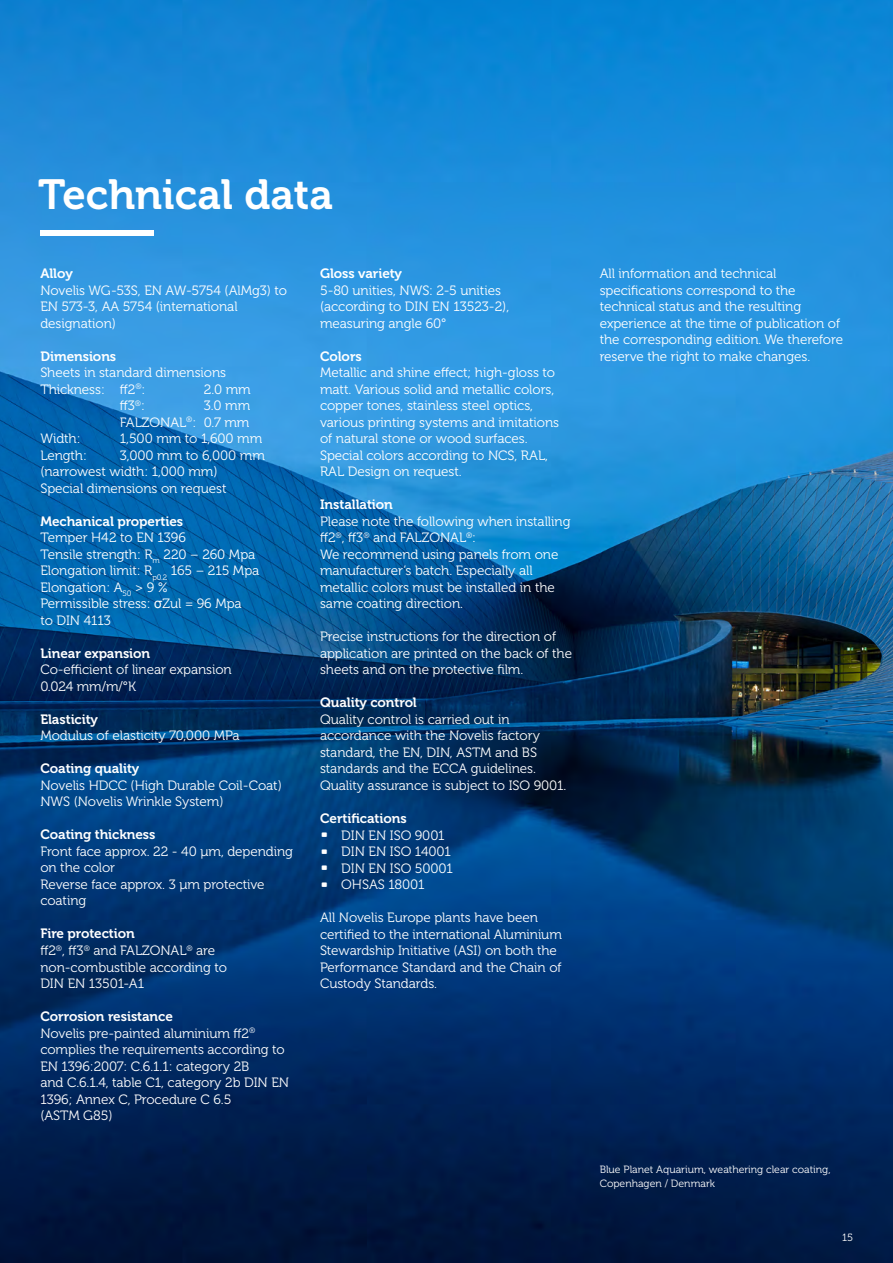
<style>
.page{position:relative;width:893px;height:1263px;background:#fff}
.page>*{position:absolute;margin:0;border:0;box-sizing:border-box;transform-origin:0 0}
.t1{font:42px "Museo 700";color:#fff}
.t2{font:13.5px/16.5px "Museo 300";letter-spacing:-.005em;color:#fff}
.t3{font:13.5px "Museo 700";letter-spacing:-.005em;color:#fff}
.t4{font:10.5px/13.5px "Museo 300";color:#fff}
.s1{font-family:"Arial"}
.s2{font-family:"Nuvo Pro";font-weight:700;font-size:21px}
</style>
<div class="page">
<img style="left:0;top:0;width:893px;height:1263px">
<div style="left:40px;top:230px;width:113px;height:6px;background:#fff"></div>
<h1 class="t1" style="left:38px;top:171px;width:296px">Technical data</h1>
<p class="t3" style="left:40px;top:266px;width:34px">Alloy</p>
<p class="t2" style="left:40px;top:282px;width:248px">Novelis WG-53S, EN AW-5754 (AlMg3) to<br>EN 573-3, AA 5754 (international designation)</p>
<p class="t3" style="left:40px;top:349px;width:77px">Dimensions</p>
<p class="t2" style="left:40px;top:365px;width:187px">Sheets in standard dimensions<br>Thickness: ff2<sup>®</sup>:</p>
<p class="t2" style="left:204px;top:381px;width:48px">2.0 mm</p>
<p class="t2" style="left:120px;top:398px;width:27px">ff3<sup>®</sup>:</p>
<p class="t2" style="left:120px;top:398px;width:132px;text-align:right">3.0 mm<br>FALZONAL<sup>®</sup>: 0.7 mm</p>
<p class="t2" style="left:40px;top:431px;width:42px">Width:</p>
<p class="t2" style="left:120px;top:431px;width:144px">1,500 mm to 1,600 mm</p>
<p class="t2" style="left:40px;top:447px;width:48px">Length:</p>
<p class="t2" style="left:40px;top:447px;width:226px;text-indent:80px">3,000 mm to 6,000 mm (narrowest width: 1,000 mm)<br>Special dimensions on request</p>
<p class="t3" style="left:40px;top:514px;width:144px">Mechanical properties</p>
<p class="t2" style="left:40px;top:530px;width:220px">Temper H42 to EN 1396<br>Tensile strength: R<sub>m</sub> 220 – 260 Mpa<br>Elongation limit: R<sub>p0.2</sub> 165 – 215 Mpa<br>Elongation: A<sub>50</sub> &gt; 9 %<br>Permissible stress: <span class="s1">σ</span>Zul = 96 Mpa<br>to DIN 4113</p>
<p class="t3" style="left:40px;top:646px;width:111px">Linear expansion</p>
<p class="t2" style="left:40px;top:662px;width:193px">Co-efficient of linear expansion<br>0.024 mm/m/°K</p>
<p class="t3" style="left:40px;top:712px;width:59px">Elasticity</p>
<p class="t2" style="left:40px;top:728px;width:201px">Modulus of elasticity 70,000 MPa</p>
<p class="t3" style="left:40px;top:761px;width:100px">Coating quality</p>
<p class="t2" style="left:40px;top:777px;width:243px">Novelis HDCC (High Durable Coil-Coat)<br>NWS (Novelis Wrinkle System)</p>
<p class="t3" style="left:40px;top:827px;width:117px">Coating thickness</p>
<p class="t2" style="left:40px;top:843px;width:254px">Front face approx. 22 - 40 µm, depending on the color<br>Reverse face approx. 3 μm protective coating</p>
<p class="t3" style="left:40px;top:926px;width:96px">Fire protection</p>
<p class="t2" style="left:40px;top:942px;width:188px">ff2<sup>®</sup>, ff3<sup>®</sup> and FALZONAL<sup>®</sup> are non-combustible according to<br>DIN EN 13501-A1</p>
<p class="t3" style="left:40px;top:1009px;width:134px">Corrosion resistance</p>
<p class="t2" style="left:40px;top:1025px;width:250px">Novelis pre-painted aluminium ff2<sup>® </sup>complies the requirements according to<br>EN 1396:2007: C.6.1.1: category 2B<br>and C.6.1.4, table C1, category 2b DIN EN<br>1396; Annex C, Procedure C 6.5<br>(ASTM G85)</p>
<p class="t3" style="left:320px;top:266px;width:84px">Gloss variety</p>
<p class="t2" style="left:320px;top:282px;width:191px">5-80 unities, NWS: 2-5 unities (according to DIN EN 13523-2), measuring angle 60°</p>
<p class="t3" style="left:320px;top:349px;width:43px">Colors</p>
<p class="t2" style="left:320px;top:365px;width:241px">Metallic and shine effect; high-gloss to matt. Various solid and metallic colors, copper tones, stainless steel optics, various printing systems and imitations of natural stone or wood surfaces.<br>Special colors according to NCS, RAL, RAL Design on request.</p>
<p class="t3" style="left:320px;top:497px;width:74px">Installation</p>
<p class="t2" style="left:320px;top:513px;width:252px">Please note the following when installing ff2<sup>®</sup>, ff3<sup>®</sup> and FALZONAL<sup>®</sup>:<br>We recommend using panels from one manufacturer‘s batch. Especially all metallic colors must be installed in the same coating direction.</p>
<p class="t2" style="left:320px;top:629px;width:254px">Precise instructions for the direction of application are printed on the back of the sheets and on the protective film.</p>
<p class="t3" style="left:320px;top:695px;width:98px">Quality control</p>
<p class="t2" style="left:320px;top:711px;width:248px">Quality control is carried out in accordance with the Novelis factory standard, the EN, DIN, ASTM and BS standards and the ECCA guidelines.<br>Quality assurance is subject to ISO 9001.</p>
<p class="t3" style="left:320px;top:811px;width:88px">Certifications</p>
<p class="t2" style="left:320px;top:827px;width:126px"><span class="s2">•</span> DIN EN ISO 9001</p>
<p class="t2" style="left:320px;top:843px;width:132px"><span class="s2">•</span> DIN EN ISO 14001</p>
<p class="t2" style="left:320px;top:860px;width:134px"><span class="s2">•</span> DIN EN ISO 50001</p>
<p class="t2" style="left:320px;top:876px;width:106px"><span class="s2">•</span> OHSAS 18001</p>
<p class="t2" style="left:320px;top:909px;width:243px">All Novelis Europe plants have been certified to the international Aluminium Stewardship Initiative (ASI) on both the Performance Standard and the Chain of Custody Standards.</p>
<p class="t2" style="left:600px;top:266px;width:245px">All information and technical specifications correspond to the technical status and the resulting experience at the time of publication of the corresponding edition. We therefore reserve the right to make changes.</p>
<p class="t4" style="left:600px;top:1163px;width:232px">Blue Planet Aquarium, weathering clear coating,<br>Copenhagen / Denmark</p>
<p class="t4" style="left:842px;top:1231px;width:12px">15</p>
</div>
